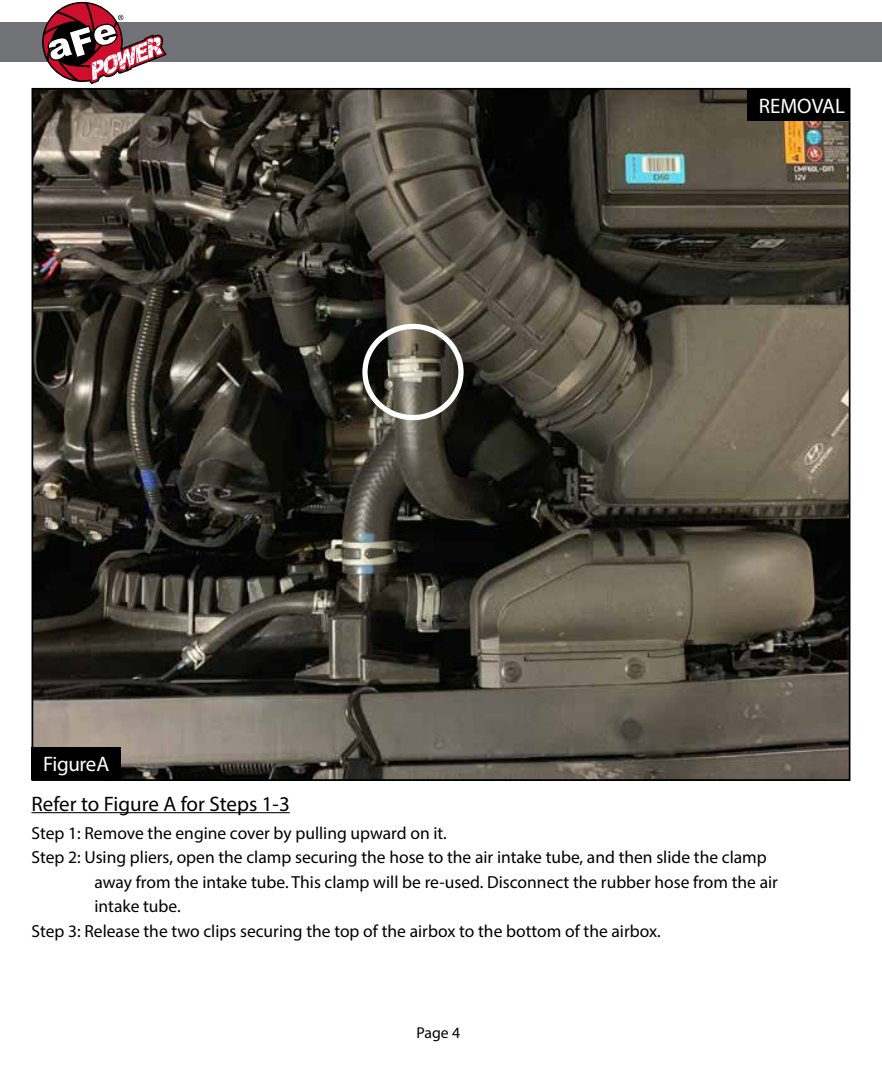
<style>
.page{position:relative;width:882px;height:1071px;background:#fff}
.page>*{position:absolute;margin:0;border:0;box-sizing:border-box;transform-origin:0 0}
.t1{font:21px "Myriad Pro";color:#000}
.t2{font:21px "Myriad Pro";color:#fff}
.t3{font:21px "Myriad Pro";letter-spacing:-.02em;color:#fff}
.t4{font:17.5px "Myriad Pro";color:#000}
.t5{font:15.75px "Myriad Pro";color:#000}
</style>
<div class="page">
<div style="left:0;top:23px;width:882px;height:39px;background:#717275"></div>
<svg style="left:43px;top:3px;width:124px;height:81px"></svg>
<img style="left:35px;top:91px;width:812px;height:687px">
<hr style="left:32px;top:812px;width:258px;height:1px;background:#000">
<div style="left:747px;top:88px;width:103px;height:33px;background:#000"></div>
<div style="left:362px;top:324px;width:102px;height:96px;border:5px solid #fff;border-radius:50%"></div>
<div style="left:32px;top:747px;width:89px;height:33px;background:#000"></div>
<p class="t3" style="left:43px;top:751px;width:67px">Figure A</p>
<p class="t2" style="left:759px;top:93px;width:88px">REMOVAL</p>
<p class="t1" style="left:32px;top:791px;width:260px">Refer to Figure A for Steps 1-3</p>
<p class="t4" style="left:32px;top:822px;width:417px">Step 1: Remove the engine cover by pulling upward on it.</p>
<p class="t4" style="left:32px;top:847px;width:737px">Step 2: Using pliers, open the clamp securing the hose to the air intake tube, and then slide the clamp</p>
<p class="t4" style="left:94px;top:871px;width:685px">away from the intake tube. This clamp will be re-used. Disconnect the rubber hose from the air</p>
<p class="t4" style="left:94px;top:896px;width:88px">intake tube.</p>
<p class="t4" style="left:32px;top:920px;width:631px">Step 3: Release the two clips securing the top of the airbox to the bottom of the airbox.</p>
<p class="t5" style="left:416px;top:1023px;width:45px">Page 4</p>
</div>
